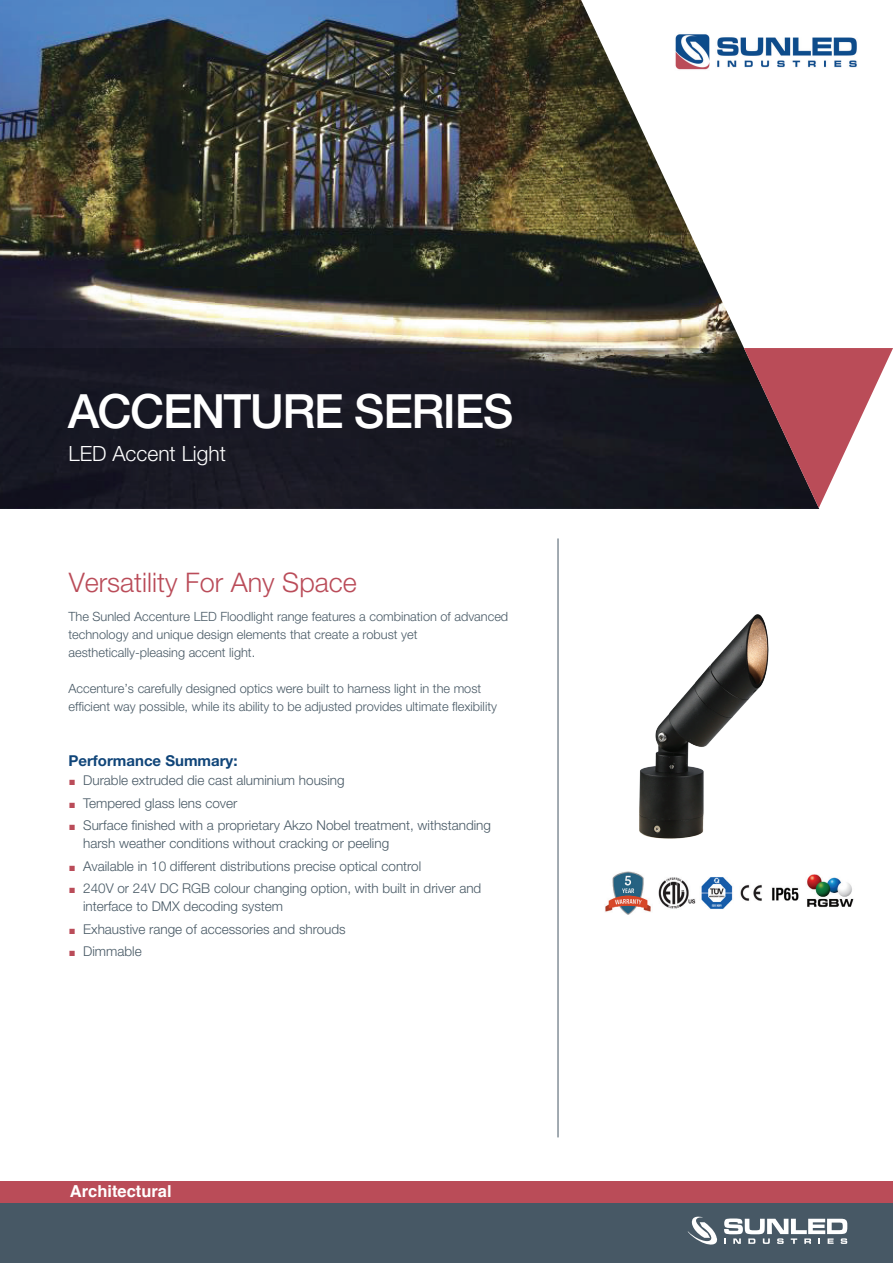
<style>
.page{position:relative;width:893px;height:1263px;background:#fff}
.page>*{position:absolute;margin:0;border:0;box-sizing:border-box;transform-origin:0 0}
.t1{font:500 48px "Helvetica";letter-spacing:-.02em;color:#fff}
.t2{font:300 27px "Helvetica Neue LT Std";color:#ba4c59}
.t3{font:300 21px "Helvetica Neue LT Std";color:#fff}
.t4{font:700 16.5px "Helvetica";color:#fff}
.t5{font:700 15px "Helvetica Neue LT Std";color:#104579}
.t6{font:300 13.5px/18px "Helvetica Neue LT Std";color:#485965}
.t7{font:300 12.75px/18px "Helvetica Neue LT Std";color:#485965}
.s1{font-family:"Arial";font-weight:400;font-size:11.25px;color:#ba4c59}
</style>
<div class="page">
<img style="left:0;top:0;width:581px;height:348px">
<div style="left:0;top:1201px;width:893px;height:62px;background:#475865"></div>
<div style="left:0;top:1181px;width:893px;height:21px;background:#ba4c58"></div>
<div style="left:0;top:348px;width:888px;height:160px;background:#181823"></div>
<svg style="left:581px;top:0;width:239px;height:509px"></svg>
<svg style="left:744px;top:348px;width:149px;height:160px"></svg>
<hr style="left:558px;top:538px;width:1px;height:599px;background:#475865">
<img style="left:639px;top:614px;width:130px;height:225px">
<img style="left:672px;top:33px;width:185px;height:39px">
<img style="left:605px;top:872px;width:249px;height:42px">
<svg style="left:724px;top:1218px;width:123px;height:26px"></svg>
<svg style="left:688px;top:1216px;width:29px;height:29px"></svg>
<h1 class="t1" style="left:68px;top:383px;width:447px">ACCENTURE SERIES</h1>
<h3 class="t3" style="left:68px;top:441px;width:159px">LED Accent Light</h3>
<h2 class="t2" style="left:69px;top:566px;width:290px">Versatility For Any Space</h2>
<p class="t7" style="left:68px;top:607px;width:441px">The Sunled Accenture LED Floodlight range features a combination of advanced technology and unique design elements that create a robust yet aesthetically-pleasing accent light.</p>
<p class="t7" style="left:68px;top:679px;width:430px">Accenture’s carefully designed optics were built to harness light in the most efficient way possible, while its ability to be adjusted provides ultimate flexibility</p>
<p class="t5" style="left:68px;top:751px;width:171px">Performance Summary:</p>
<p class="t6" style="left:69px;top:771px;width:277px"><span class="s1">■</span> Durable extruded die cast aluminium housing</p>
<p class="t6" style="left:69px;top:793px;width:170px"><span class="s1">■</span> Tempered glass lens cover</p>
<p class="t6" style="left:83px;top:816px;width:409px;text-indent:-14px"><span class="s1">■</span> Surface finished with a proprietary Akzo Nobel treatment, withstanding harsh weather conditions without cracking or peeling</p>
<p class="t6" style="left:69px;top:856px;width:354px"><span class="s1">■</span> Available in 10 different distributions precise optical control</p>
<p class="t6" style="left:83px;top:879px;width:400px;text-indent:-14px"><span class="s1">■</span> 240V or 24V DC RGB colour changing option, with built in driver and interface to DMX decoding system</p>
<p class="t6" style="left:69px;top:919px;width:278px"><span class="s1">■</span> Exhaustive range of accessories and shrouds</p>
<p class="t6" style="left:69px;top:942px;width:74px"><span class="s1">■</span> Dimmable</p>
<p class="t4" style="left:70px;top:1181px;width:103px">Architectural</p>
</div>
